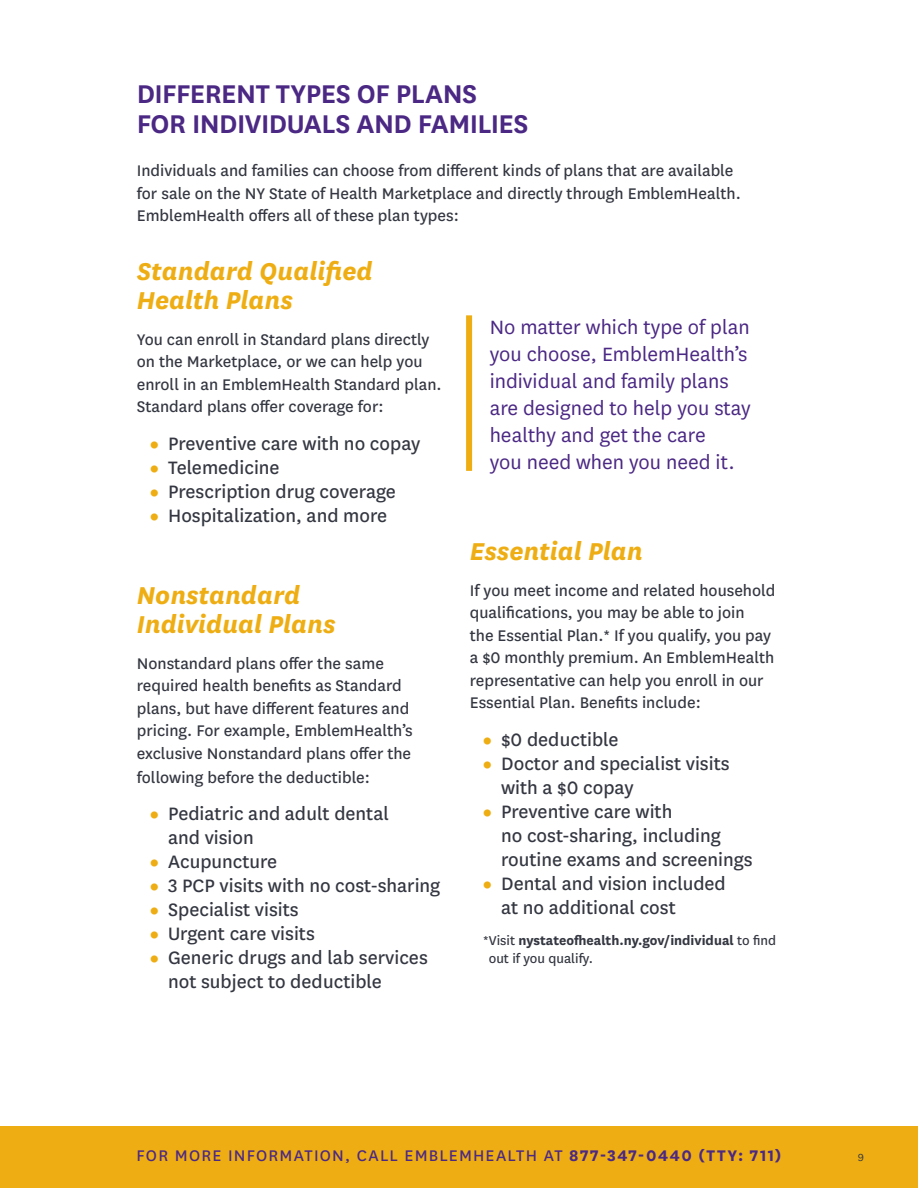
<style>
.page{position:relative;width:918px;height:1188px;background:#fff}
.page>*{position:absolute;margin:0;border:0;box-sizing:border-box;transform-origin:0 0}
.t1{font:600 30px/30px "National";letter-spacing:-.02em;color:#4b2884}
.t2{font:italic 700 28.5px/28.5px "National";color:#eeae13}
.t3{font:22.5px/27px "National";color:#4b2884}
.t4{font:21px/24px "National";color:#343741}
.t5{font:18px/22.5px "National";color:#343741}
.t6{font:18px "National";letter-spacing:.065em;color:#4b2884}
.t7{font:700 15px/18px "National";color:#343741}
.t8{font:12px "National";color:#343741}
.s1{font-weight:900;color:#eeae13}
.s2{font-weight:400}
.s3{font-weight:700}
</style>
<div class="page">
<div style="left:0;top:1126px;width:918px;height:62px;background:#eeae13"></div>
<div style="left:466px;top:315px;width:6px;height:156px;background:#eeae13"></div>
<h1 class="t1" style="left:137px;top:77px;width:393px">DIFFERENT TYPES OF PLANS<br>FOR INDIVIDUALS AND FAMILIES</h1>
<p class="t5" style="left:137px;top:159px;width:606px">Individuals and families can choose from different kinds of plans that are available for sale on the NY State of Health Marketplace and directly through EmblemHealth.<br>EmblemHealth offers all of these plan types:</p>
<h2 class="t2" style="left:137px;top:256px;width:237px">Standard Qualified<br>Health Plans</h2>
<p class="t5" style="left:137px;top:327px;width:306px">You can enroll in Standard plans directly on the Marketplace, or we can help you enroll in an EmblemHealth Standard plan.<br>Standard plans offer coverage for:</p>
<p class="t4" style="left:150px;top:430px;width:272px"><span class="s1">•</span> Preventive care with no copay</p>
<p class="t4" style="left:150px;top:454px;width:131px"><span class="s1">•</span> Telemedicine</p>
<p class="t4" style="left:150px;top:478px;width:247px"><span class="s1">•</span> Prescription drug coverage</p>
<p class="t4" style="left:150px;top:502px;width:238px"><span class="s1">•</span> Hospitalization, and more</p>
<p class="t3" style="left:490px;top:312px;width:263px">No matter which type of plan you choose, EmblemHealth’s individual and family plans are designed to help you stay healthy and get the care<br>you need when you need it.</p>
<h2 class="t2" style="left:137px;top:580px;width:200px">Nonstandard<br>Individual Plans</h2>
<p class="t5" style="left:137px;top:651px;width:277px">Nonstandard plans offer the same required health benefits as Standard plans, but have different features and pricing. For example, EmblemHealth’s exclusive Nonstandard plans offer the following before the deductible:</p>
<p class="t4" style="left:168px;top:801px;width:222px;text-indent:-18px"><span class="s1">•</span> Pediatric and adult dental and vision</p>
<p class="t4" style="left:150px;top:849px;width:129px"><span class="s1">•</span> Acupuncture</p>
<p class="t4" style="left:150px;top:873px;width:292px"><span class="s1">•</span> 3 PCP visits with no cost-sharing</p>
<p class="t4" style="left:150px;top:897px;width:150px"><span class="s1">•</span> Specialist visits</p>
<p class="t4" style="left:150px;top:921px;width:166px"><span class="s1">•</span> Urgent care visits</p>
<p class="t4" style="left:168px;top:945px;width:261px;text-indent:-18px"><span class="s1">•</span> Generic drugs and lab services not subject to deductible</p>
<h2 class="t2" style="left:470px;top:535px;width:174px">Essential Plan</h2>
<p class="t5" style="left:470px;top:578px;width:307px">If you meet income and related household qualifications, you may be able to join<br>the Essential Plan.* If you qualify, you pay a $0 monthly premium. An EmblemHealth representative can help you enroll in our Essential Plan. Benefits include:</p>
<p class="t4" style="left:483px;top:726px;width:137px"><span class="s1">•</span> $0 deductible</p>
<p class="t4" style="left:501px;top:750px;width:230px;text-indent:-18px"><span class="s1">•</span> Doctor and specialist visits with a $0 copay</p>
<p class="t4" style="left:501px;top:798px;width:253px;text-indent:-18px"><span class="s1">•</span> Preventive care with<br>no cost-sharing, including routine exams and screenings</p>
<p class="t4" style="left:501px;top:870px;width:226px;text-indent:-18px"><span class="s1">•</span> Dental and vision included at no additional cost</p>
<p class="t7" style="left:489px;top:930px;width:289px;text-indent:-5px"><span class="s2">*Visit</span> nystateofhealth.ny.gov/individual <span class="s2">to find out if you qualify.</span></p>
<p class="t6" style="left:136px;top:1144px;width:647px">FOR MORE INFORMATION, CALL EMBLEMHEALTH AT <span class="s3">877-347-0440 (TTY: 711)</span></p>
<p class="t8" style="left:858px;top:1150px;width:8px">9</p>
</div>
